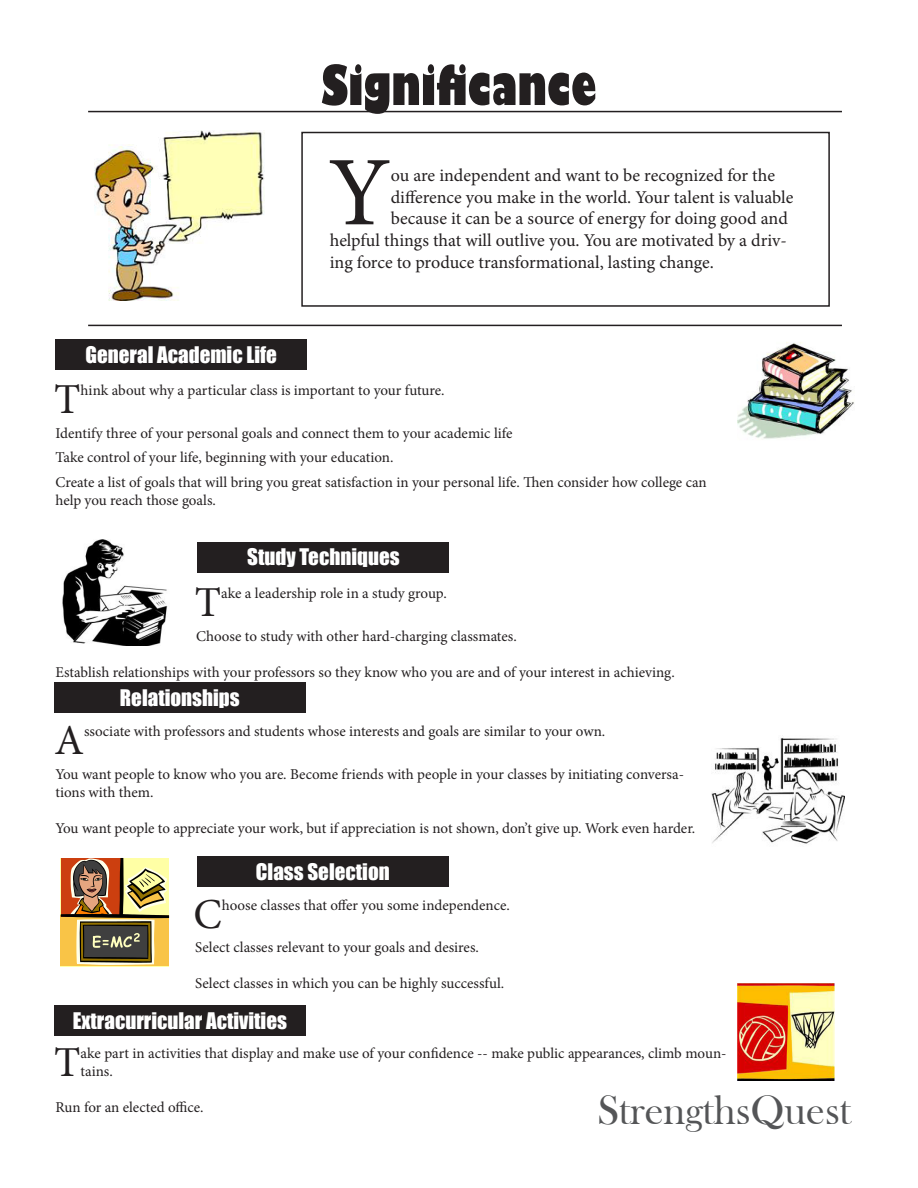
<style>
.page{position:relative;width:918px;height:1188px;background:#fff}
.page>*{position:absolute;margin:0;border:0;box-sizing:border-box;transform-origin:0 0}
.t1{font:98.55px "Minion Pro";color:#231f20}
.t2{font:800 condensed 54px "Gill Sans";color:#231f20}
.t3{font:42.75px "Minion Pro";color:#231f20}
.t4{font:42px "Bask Old Face";color:#545557}
.t5{font:21px "Impact";color:#fff}
.t6{font:18px "Minion Pro";letter-spacing:-.005em;color:#231f20}
.t7{font:15px/18px "Minion Pro";letter-spacing:-.005em;color:#231f20}
</style>
<div class="page">
<img style="left:94px;top:130px;width:171px;height:170px">
<hr style="left:88px;top:325px;width:754px;height:1px;background:#231f20">
<div style="left:301px;top:132px;width:529px;height:175px;border:2px solid #231f20"></div>
<hr style="left:88px;top:111px;width:754px;height:1px;background:#231f20">
<img style="left:738px;top:342px;width:116px;height:97px">
<div style="left:56px;top:340px;width:251px;height:30px;background:#231f20"></div>
<img style="left:62px;top:539px;width:106px;height:107px">
<div style="left:198px;top:542px;width:251px;height:30px;background:#231f20"></div>
<div style="left:54px;top:683px;width:252px;height:30px;background:#231f20"></div>
<div style="left:54px;top:1005px;width:252px;height:30px;background:#231f20"></div>
<img style="left:738px;top:984px;width:97px;height:97px">
<div style="left:197px;top:856px;width:252px;height:31px;background:#231f20"></div>
<div style="left:61px;top:916px;width:108px;height:50px;background:#f9c447"></div>
<svg style="left:61px;top:858px;width:108px;height:107px;background:#a48451"></svg>
<img style="left:711px;top:738px;width:134px;height:106px">
<p class="t2" style="left:321px;top:51px;width:277px">Significance</p>
<p class="t5" style="left:86px;top:339px;width:193px">General Academic Life</p>
<p class="t1" style="left:328px;top:127px;width:64px">Y</p>
<p class="t6" style="left:391px;top:163px;width:386px">ou are independent and want to be recognized for the</p>
<p class="t6" style="left:391px;top:185px;width:404px">difference you make in the world. Your talent is valuable</p>
<p class="t6" style="left:391px;top:207px;width:399px">because it can be a source of energy for doing good and</p>
<p class="t6" style="left:330px;top:228px;width:459px">helpful things that will outlive you. You are motivated by a driv-</p>
<p class="t6" style="left:330px;top:250px;width:386px">ing force to produce transformational, lasting change.</p>
<p class="t3" style="left:54px;top:371px;width:28px">T</p>
<p class="t7" style="left:81px;top:381px;width:366px">hink about why a particular class is important to your future.</p>
<p class="t7" style="left:56px;top:424px;width:459px">Identify three of your personal goals and connect them to your academic life</p>
<p class="t7" style="left:56px;top:449px;width:340px">Take control of your life, beginning with your education.</p>
<p class="t7" style="left:56px;top:473px;width:653px">Create a list of goals that will bring you great satisfaction in your personal life. Then consider how college can help you reach those goals.</p>
<p class="t5" style="left:247px;top:541px;width:154px">Study Techniques</p>
<p class="t3" style="left:195px;top:574px;width:28px">T</p>
<p class="t7" style="left:221px;top:584px;width:227px">ake a leadership role in a study group.</p>
<p class="t7" style="left:196px;top:627px;width:322px">Choose to study with other hard-charging classmates.</p>
<p class="t7" style="left:56px;top:663px;width:621px">Establish relationships with your professors so they know who you are and of your interest in achieving.</p>
<p class="t5" style="left:120px;top:682px;width:121px">Relationships</p>
<p class="t3" style="left:55px;top:712px;width:31px">A</p>
<p class="t7" style="left:84px;top:722px;width:523px">ssociate with professors and students whose interests and goals are similar to your own.</p>
<p class="t7" style="left:56px;top:765px;width:630px">You want people to know who you are. Become friends with people in your classes by initiating conversa&shy;tions with them.</p>
<p class="t7" style="left:56px;top:819px;width:641px">You want people to appreciate your work, but if appreciation is not shown, don’t give up. Work even harder.</p>
<p class="t5" style="left:256px;top:855px;width:135px">Class Selection</p>
<p class="t3" style="left:193px;top:885px;width:30px">C</p>
<p class="t7" style="left:222px;top:896px;width:289px">hoose classes that offer you some independence.</p>
<p class="t7" style="left:195px;top:939px;width:285px">Select classes relevant to your goals and desires.</p>
<p class="t7" style="left:195px;top:975px;width:310px">Select classes in which you can be highly successful.</p>
<p class="t5" style="left:73px;top:1004px;width:216px">Extracurricular Activities</p>
<p class="t3" style="left:54px;top:1034px;width:28px">T</p>
<p class="t7" style="left:81px;top:1045px;width:647px">ake part in activities that display and make use of your confidence -- make public appearances, climb moun&shy;tains.</p>
<p class="t7" style="left:56px;top:1099px;width:150px">Run for an elected office.</p>
<p class="t4" style="left:598px;top:1087px;width:255px">StrengthsQuest</p>
</div>
